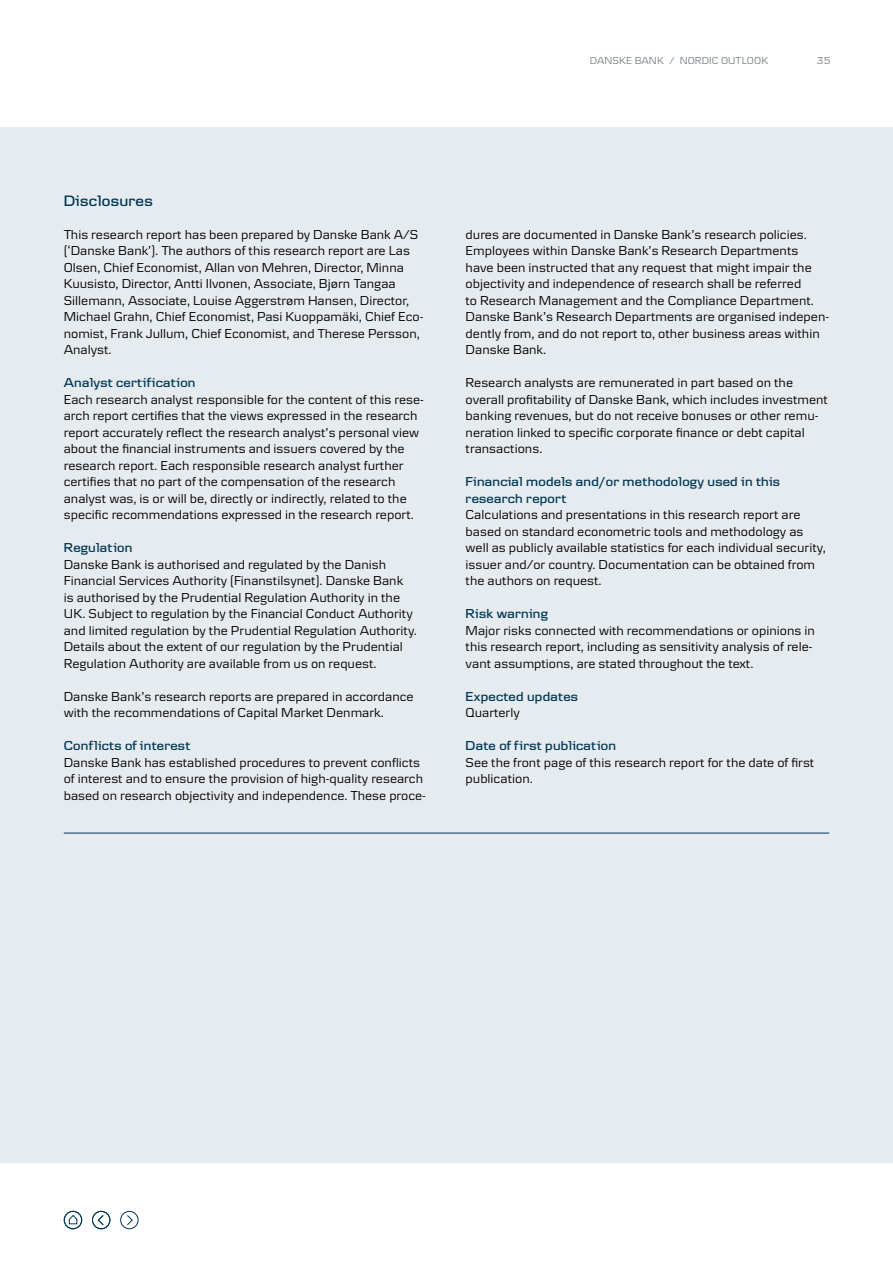
<style>
.page{position:relative;width:893px;height:1263px;background:#fff}
.page>*{position:absolute;margin:0;border:0;box-sizing:border-box;transform-origin:0 0}
.t1{font:600 15.75px "Danske Headline";letter-spacing:.02em;color:#003755}
.t2{font:13.5px/16.5px "Danske Textv 2";color:#000}
.t3{font:600 13.5px/16.5px "Danske Headline";letter-spacing:.02em;color:#003755}
.t4{font:10.5px "Danske Textv 2";letter-spacing:.005em;color:#7b8185}
</style>
<div class="page">
<div style="left:64px;top:1211px;width:18px;height:18px;border:1px solid #003755;border-radius:50%"></div>
<svg style="left:69px;top:1215px;width:9px;height:9px"></svg>
<div style="left:92px;top:1211px;width:18px;height:18px;border:1px solid #003755;border-radius:50%"></div>
<svg style="left:97px;top:1215px;width:7px;height:11px"></svg>
<div style="left:120px;top:1211px;width:18px;height:18px;border:1px solid #003755;border-radius:50%"></div>
<svg style="left:127px;top:1215px;width:6px;height:11px"></svg>
<div style="left:0;top:128px;width:893px;height:1035px;background:#e5ebee"></div>
<hr style="left:64px;top:833px;width:765px;height:1px;background:#003755">
<p class="t4" style="left:590px;top:55px;width:180px">DANSKE BANK / NORDIC OUTLOOK</p>
<p class="t4" style="left:817px;top:55px;width:15px">35</p>
<p class="t1" style="left:64px;top:191px;width:90px">Disclosures</p>
<p class="t2" style="left:64px;top:226px;width:361px">This research report has been prepared by Danske Bank A/S (‘Danske Bank’). The authors of this research report are Las Olsen, Chief Economist, Allan von Mehren, Director, Minna Kuusisto, Director, Antti Ilvonen, Associate, Bjørn Tangaa Sillemann, Associate, Louise Aggerstrøm Hansen, Director, Michael Grahn, Chief Economist, Pasi Kuoppamäki, Chief Eco&shy;nomist, Frank Jullum, Chief Economist, and Therese Persson, Analyst.</p>
<p class="t3" style="left:64px;top:374px;width:133px">Analyst certification</p>
<p class="t2" style="left:64px;top:391px;width:362px">Each research analyst responsible for the content of this rese&shy;arch report certifies that the views expressed in the research report accurately reflect the research analyst’s personal view about the financial instruments and issuers covered by the research report. Each responsible research analyst further certifies that no part of the compensation of the research analyst was, is or will be, directly or indirectly, related to the specific recommendations expressed in the research report.</p>
<p class="t3" style="left:64px;top:539px;width:70px">Regulation</p>
<p class="t2" style="left:64px;top:556px;width:355px">Danske Bank is authorised and regulated by the Danish Financial Services Authority (Finanstilsynet). Danske Bank<br>is authorised by the Prudential Regulation Authority in the UK. Subject to regulation by the Financial Conduct Authority and limited regulation by the Prudential Regulation Authority.<br>Details about the extent of our regulation by the Prudential Regulation Authority are available from us on request.</p>
<p class="t2" style="left:64px;top:688px;width:351px">Danske Bank’s research reports are prepared in accordance with the recommendations of Capital Market Denmark.</p>
<p class="t3" style="left:64px;top:737px;width:128px">Conflicts of interest</p>
<p class="t2" style="left:64px;top:754px;width:364px">Danske Bank has established procedures to prevent conflicts of interest and to ensure the provision of high-quality research based on research objectivity and independence. These proce-</p>
<p class="t2" style="left:466px;top:226px;width:365px">dures are documented in Danske Bank’s research policies.<br>Employees within Danske Bank’s Research Departments have been instructed that any request that might impair the objectivity and independence of research shall be referred<br>to Research Management and the Compliance Department.<br>Danske Bank’s Research Departments are organised indepen&shy;dently from, and do not report to, other business areas within Danske Bank.</p>
<p class="t2" style="left:466px;top:374px;width:364px">Research analysts are remunerated in part based on the overall profitability of Danske Bank, which includes investment banking revenues, but do not receive bonuses or other remu&shy;neration linked to specific corporate finance or debt capital transactions.</p>
<p class="t3" style="left:466px;top:473px;width:316px">Financial models and/or methodology used in this research report</p>
<p class="t2" style="left:466px;top:506px;width:362px">Calculations and presentations in this research report are based on standard econometric tools and methodology as well as publicly available statistics for each individual security, issuer and/or country. Documentation can be obtained from the authors on request.</p>
<p class="t3" style="left:466px;top:605px;width:84px">Risk warning</p>
<p class="t2" style="left:466px;top:622px;width:351px">Major risks connected with recommendations or opinions in this research report, including as sensitivity analysis of rele&shy;vant assumptions, are stated throughout the text.</p>
<p class="t3" style="left:466px;top:688px;width:114px">Expected updates</p>
<p class="t2" style="left:466px;top:704px;width:56px">Quarterly</p>
<p class="t3" style="left:466px;top:737px;width:152px">Date of first publication</p>
<p class="t2" style="left:466px;top:754px;width:350px">See the front page of this research report for the date of first publication.</p>
</div>
